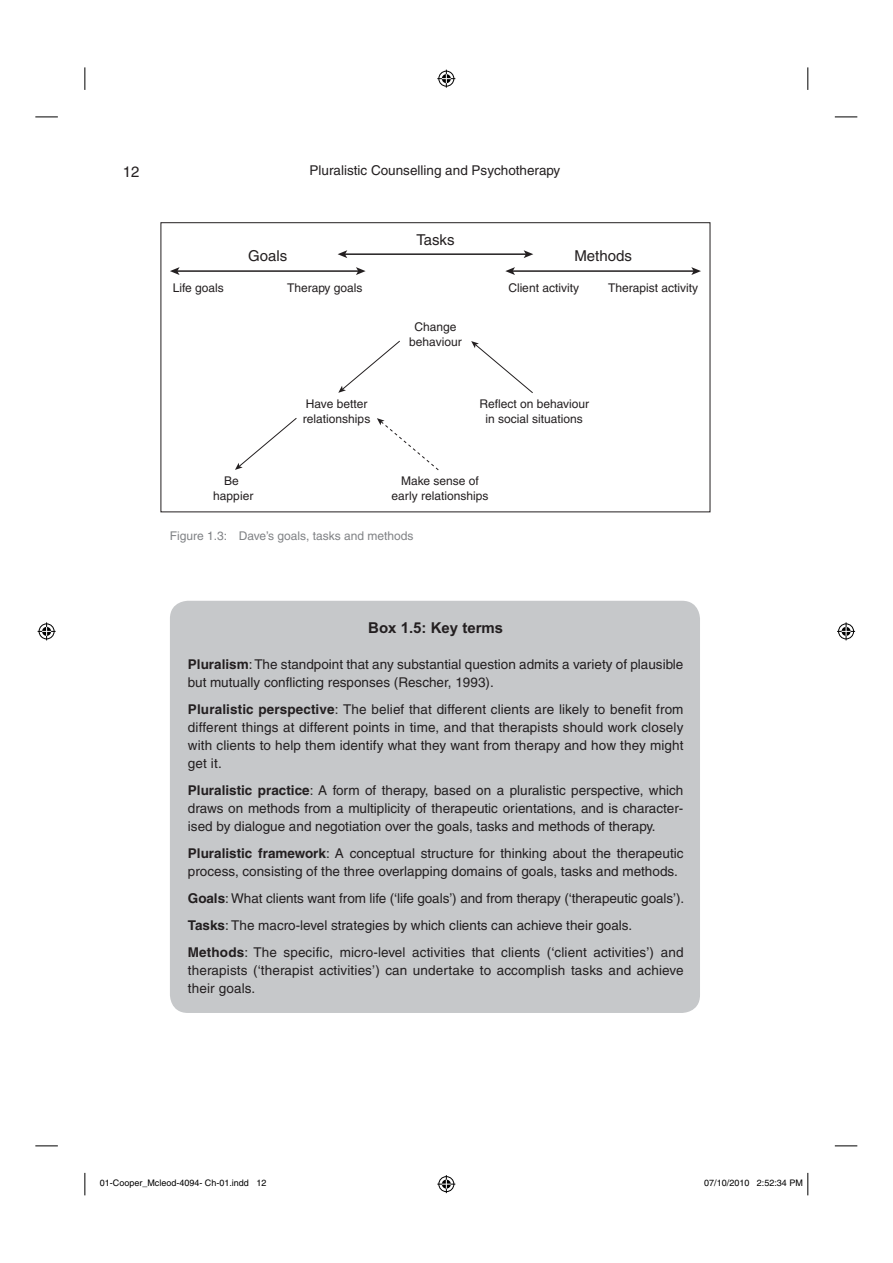
<style>
.page{position:relative;width:893px;height:1263px;background:#fff}
.page>*{position:absolute;margin:0;border:0;box-sizing:border-box;transform-origin:0 0}
.t1{font:15px "Helvetica";color:#231f20}
.t2{font:700 15px "Arial";color:#231f20}
.t3{font:13.5px/18px "Helvetica";color:#231f20}
.t4{font:12px/15px "Helvetica";color:#231f20;text-align:center}
.t5{font:12px "Helvetica";color:#808285}
.t6{font:9px "Helvetica";color:#000}
.s1{font-weight:700}
</style>
<div class="page">
<div style="left:170px;top:601px;width:530px;height:412px;background:#c6c8ca;border-radius:18px"></div>
<hr style="left:177px;top:270px;width:182px;height:2px;background:#231f20">
<svg style="left:356px;top:267px;width:10px;height:8px"></svg>
<svg style="left:170px;top:267px;width:10px;height:8px"></svg>
<hr style="left:512px;top:270px;width:182px;height:2px;background:#231f20">
<svg style="left:691px;top:267px;width:10px;height:8px"></svg>
<svg style="left:505px;top:267px;width:10px;height:8px"></svg>
<hr style="left:344px;top:253px;width:182px;height:2px;background:#231f20">
<svg style="left:524px;top:250px;width:9px;height:8px"></svg>
<svg style="left:338px;top:250px;width:9px;height:8px"></svg>
<svg style="left:471px;top:341px;width:62px;height:52px"></svg>
<svg style="left:338px;top:340px;width:62px;height:53px"></svg>
<svg style="left:377px;top:418px;width:62px;height:53px"></svg>
<svg style="left:235px;top:418px;width:62px;height:52px"></svg>
<div style="left:161px;top:222px;width:549px;height:290px;border:1px solid #231f20"></div>
<svg style="left:35px;top:117px;width:23px;height:1px"></svg>
<svg style="left:835px;top:117px;width:22px;height:1px"></svg>
<svg style="left:35px;top:1146px;width:23px;height:1px"></svg>
<svg style="left:835px;top:1146px;width:22px;height:1px"></svg>
<svg style="left:85px;top:67px;width:1px;height:23px"></svg>
<svg style="left:85px;top:1173px;width:1px;height:22px"></svg>
<svg style="left:807px;top:67px;width:1px;height:23px"></svg>
<svg style="left:437px;top:70px;width:18px;height:18px"></svg>
<svg style="left:437px;top:1175px;width:18px;height:18px"></svg>
<svg style="left:38px;top:622px;width:18px;height:18px"></svg>
<svg style="left:837px;top:622px;width:18px;height:18px"></svg>
<svg style="left:807px;top:1173px;width:1px;height:22px"></svg>
<p class="t1" style="left:123px;top:166px;width:18px">12</p>
<p class="t3" style="left:310px;top:162px;width:252px">Pluralistic Counselling and Psychotherapy</p>
<p class="t1" style="left:248px;top:251px;width:41px">Goals</p>
<p class="t1" style="left:416px;top:234px;width:40px">Tasks</p>
<p class="t1" style="left:574px;top:251px;width:59px">Methods</p>
<p class="t4" style="left:173px;top:282px;width:52px">Life goals</p>
<p class="t4" style="left:287px;top:282px;width:77px">Therapy goals</p>
<p class="t4" style="left:508px;top:282px;width:72px">Client activity</p>
<p class="t4" style="left:608px;top:282px;width:92px">Therapist activity</p>
<p class="t4" style="left:303px;top:398px;width:69px;text-align:left">Have better relationships</p>
<p class="t4" style="left:409px;top:320px;width:54px">Change behaviour</p>
<p class="t4" style="left:479px;top:398px;width:111px">Reflect on behaviour in social situations</p>
<p class="t4" style="left:391px;top:475px;width:98px">Make sense of early relationships</p>
<p class="t5" style="left:170px;top:531px;width:245px">Figure 1.3: Dave’s goals, tasks and methods</p>
<p class="t4" style="left:213px;top:475px;width:42px">Be happier</p>
<p class="t2" style="left:368px;top:622px;width:137px">Box 1.5: Key terms</p>
<p class="t3" style="left:188px;top:656px;width:497px"><span class="s1">Pluralism</span>: The standpoint that any substantial question admits a variety of plausible but mutually conflicting responses (Rescher, 1993).</p>
<p class="t3" style="left:188px;top:701px;width:497px;text-align:justify"><span class="s1">Pluralistic perspective</span>: The belief that different clients are likely to benefit from different things at different points in time, and that therapists should work closely with clients to help them identify what they want from therapy and how they might get it.</p>
<p class="t3" style="left:188px;top:782px;width:497px;text-align:justify"><span class="s1">Pluralistic practice</span>: A form of therapy, based on a pluralistic perspective, which draws on methods from a multiplicity of therapeutic orientations, and is character&shy;ised by dialogue and negotiation over the goals, tasks and methods of therapy.</p>
<p class="t3" style="left:188px;top:845px;width:497px"><span class="s1">Pluralistic framework</span>: A conceptual structure for thinking about the therapeutic process, consisting of the three overlapping domains of goals, tasks and methods.</p>
<p class="t3" style="left:188px;top:886px;width:498px;line-height:27px"><span class="s1">Goals</span>: What clients want from life (‘life goals’) and from therapy (‘therapeutic goals’).<br><span class="s1">Tasks</span>: The macro-level strategies by which clients can achieve their goals.<br><span class="s1">Methods</span>: The specific, micro-level activities that clients (‘client activities’) and</p>
<p class="t3" style="left:188px;top:962px;width:497px">therapists (‘therapist activities’) can undertake to accomplish tasks and achieve their goals.</p>
<p class="t6" style="left:100px;top:1180px;width:168px">01-Cooper_Mcleod-4094- Ch-01.indd 12</p>
<p class="t6" style="left:704px;top:1180px;width:100px">07/10/2010 2:52:34 PM</p>
</div>
